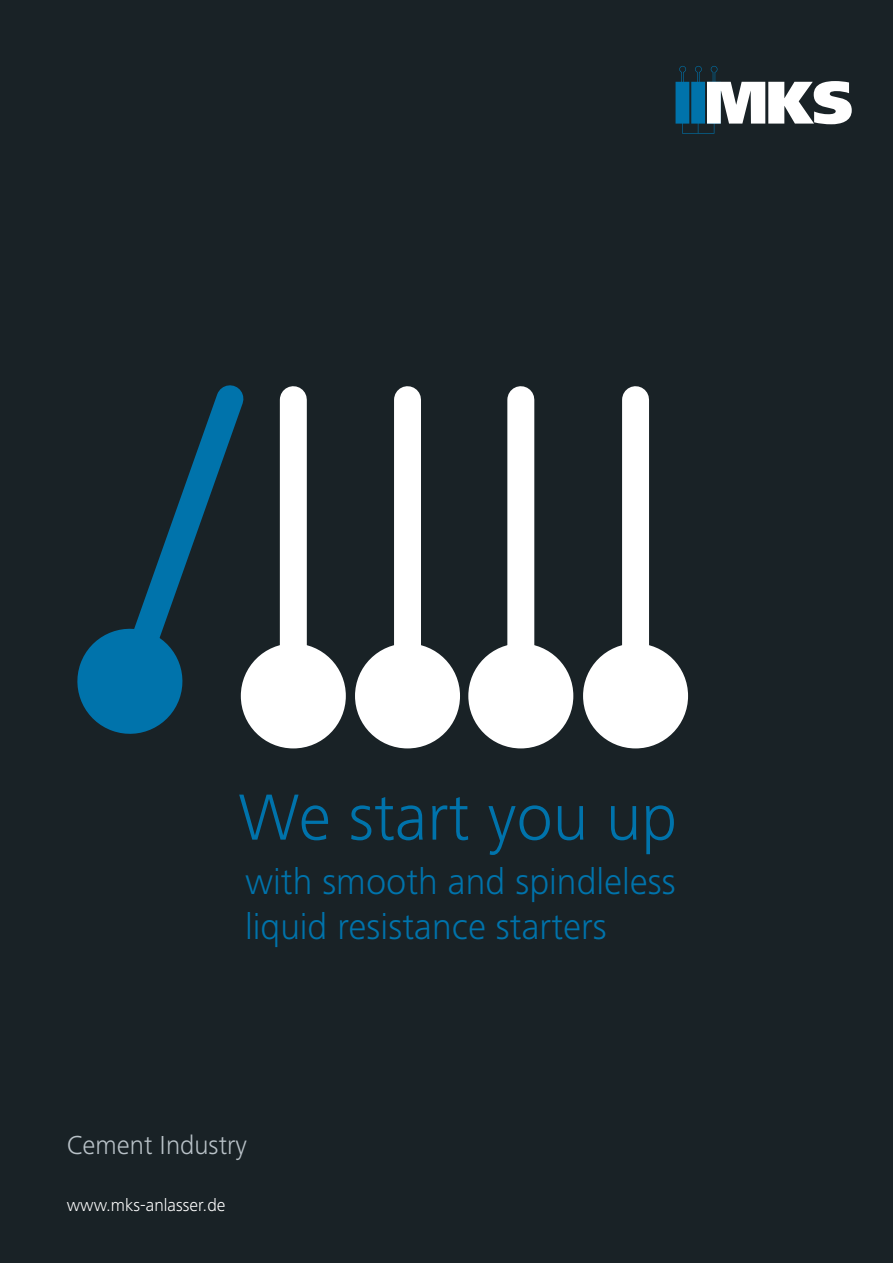
<style>
.page{position:relative;width:893px;height:1263px;background:#192226}
.page>*{position:absolute;margin:0;border:0;box-sizing:border-box;transform-origin:0 0}
.t1{font:300 67.5px "Frutiger Next LT";color:#0073ab}
.t2{font:300 37.5px/45px "Frutiger Next LT";color:#0073ab}
.t3{font:300 27px "Frutiger Next LT";color:#b9c2c8}
.t4{font:300 18px "Frutiger Next LT";color:#fff}
</style>
<div class="page">
<svg style="left:676px;top:66px;width:176px;height:68px"></svg>
<div style="left:394px;top:400px;width:27px;height:253px;background:#fff"></div>
<div style="left:280px;top:400px;width:27px;height:253px;background:#fff"></div>
<div style="left:507px;top:400px;width:27px;height:253px;background:#fff"></div>
<div style="left:622px;top:400px;width:27px;height:253px;background:#fff"></div>
<div style="left:355px;top:643px;width:105px;height:105px;background:#fff;border-radius:50%"></div>
<div style="left:241px;top:643px;width:105px;height:105px;background:#fff;border-radius:50%"></div>
<svg style="left:136px;top:385px;width:128px;height:290px"></svg>
<svg style="left:77px;top:622px;width:112px;height:112px"></svg>
<div style="left:468px;top:643px;width:105px;height:105px;background:#fff;border-radius:50%"></div>
<div style="left:583px;top:643px;width:105px;height:105px;background:#fff;border-radius:50%"></div>
<h1 class="t1" style="left:238px;top:780px;width:440px">We start you up</h1>
<p class="t2" style="left:245px;top:859px;width:432px">with smooth and spindleless liquid resistance starters</p>
<p class="t3" style="left:67px;top:1130px;width:182px">Cement Industry</p>
<p class="t4" style="left:67px;top:1195px;width:160px">www.mks-anlasser.de</p>
</div>
